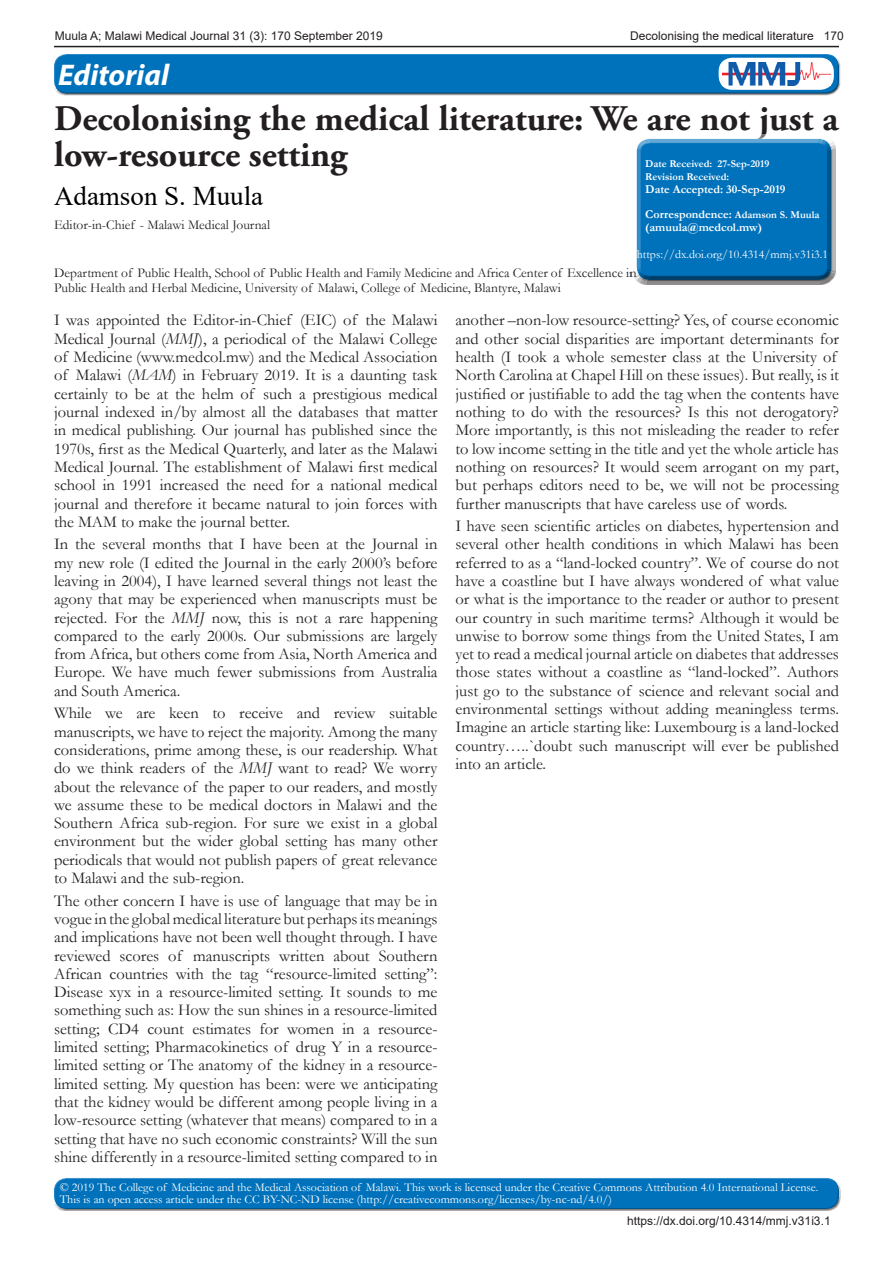
<style>
.page{position:relative;width:893px;height:1263px;background:#fff}
.page>*{position:absolute;margin:0;border:0;box-sizing:border-box;transform-origin:0 0}
.t1{font:700 36px/36px "Adobe Garamond Pro";color:#231f20}
.t2{font:italic 700 30px "Myriad Pro";color:#fff}
.MMJ_Author_Name{font:27px "Times New Roman";color:#000}
.MMJ_Body_Text{font:16.5px/18.3px "Garamond";color:#231f20;text-align:justify}
.MMJ_Author_Name-2{font:13.5px/15px "Garamond";color:#231f20}
.t3{font:12px/12px "Garamond";color:#fff}
.t4{font:12px "Arial";color:#231f20}
.t5{font:700 12px/25.5px "Garamond";color:#fff}
.t6{font:700 10.5px/12.8px "Garamond";color:#fff}
.s1{font-size:10.5px}
.s2{font-style:italic}
</style>
<div class="page">
<hr style="left:54px;top:46px;width:785px;height:1px;background:#231f20">
<div style="left:52px;top:1176px;width:789px;height:28px;background:#fff;opacity:.75"></div>
<div style="left:52px;top:1181px;width:789px;height:30px;background:#231f20;opacity:.75"></div>
<div style="left:52px;top:52px;width:788px;height:39px;background:#fff;opacity:.75"></div>
<div style="left:52px;top:59px;width:788px;height:36px;background:#231f20;opacity:.75"></div>
<div style="left:719px;top:58px;width:115px;height:32px;background:#fff;border-radius:13px"></div>
<img style="left:722px;top:62px;width:108px;height:23px">
<div style="left:631px;top:134px;width:205px;height:142px;background:#fff;opacity:.75"></div>
<div style="left:631px;top:141px;width:205px;height:144px;background:#231f20;opacity:.75"></div>
<p class="t4" style="left:55px;top:27px;width:330px">Muula A; Malawi Medical Journal 31 (3): 170 September 2019</p>
<p class="t4" style="left:630px;top:27px;width:215px">Decolonising the medical literature 170</p>
<h2 class="t2" style="left:58px;top:55px;width:112px">Editorial</h2>
<p class="t1" style="left:54px;top:102px;width:786px">Decolonising the medical literature: We are not just a low-resource setting</p>
<p class="MMJ_Author_Name" style="left:54px;top:177px;width:211px">Adamson S. Muula</p>
<p class="MMJ_Author_Name-2" style="left:54px;top:217px;width:218px">Editor-in-Chief - Malawi Medical Journal</p>
<p class="MMJ_Author_Name-2" style="left:54px;top:265px;width:583px">Department of Public Health, School of Public Health and Family Medicine and Africa Center of Excellence in<br>Public Health and Herbal Medicine, University of Malawi, College of Medicine, Blantyre, Malawi</p>
<p class="t6" style="left:645px;top:158px;width:126px">Date Received: 27-Sep-2019<br>Revision Received:</p>
<p class="t5" style="left:645px;top:176px;width:176px">Date Accepted: 30-Sep-2019<br>Correspondence: <span class="s1">Adamson S. Muula</span></p>
<p class="t5" style="left:645px;top:215px;width:118px">(amuula@medcol.mw)</p>
<p class="t3" style="left:637px;top:248px;width:193px">https://dx.doi.org/10.4314/mmj.v31i3.1</p>
<p class="MMJ_Body_Text" style="left:54px;top:311px;width:385px">I was appointed the Editor-in-Chief (EIC) of the Malawi Medical Journal (<span class="s2">MMJ</span>), a periodical of the Malawi College of Medicine (www.medcol.mw) and the Medical Association of Malawi (<span class="s2">MAM</span>) in February 2019. It is a daunting task certainly to be at the helm of such a prestigious medical journal indexed in/by almost all the databases that matter in medical publishing. Our journal has published since the 1970s, first as the Medical Quarterly, and later as the Malawi Medical Journal. The establishment of Malawi first medical school in 1991 increased the need for a national medical journal and therefore it became natural to join forces with the MAM to make the journal better.</p>
<p class="MMJ_Body_Text" style="left:54px;top:535px;width:385px">In the several months that I have been at the Journal in my new role (I edited the Journal in the early 2000’s before leaving in 2004), I have learned several things not least the agony that may be experienced when manuscripts must be rejected. For the <span class="s2">MMJ</span> now, this is not a rare happening compared to the early 2000s. Our submissions are largely from Africa, but others come from Asia, North America and Europe. We have much fewer submissions from Australia and South America.</p>
<p class="MMJ_Body_Text" style="left:54px;top:703px;width:385px">While we are keen to receive and review suitable manuscripts, we have to reject the majority. Among the many considerations, prime among these, is our readership. What do we think readers of the <span class="s2">MMJ</span> want to read? We worry about the relevance of the paper to our readers, and mostly we assume these to be medical doctors in Malawi and the Southern Africa sub-region. For sure we exist in a global environment but the wider global setting has many other periodicals that would not publish papers of great relevance to Malawi and the sub-region.</p>
<p class="MMJ_Body_Text" style="left:54px;top:891px;width:385px">The other concern I have is use of language that may be in vogue in the global medical literature but perhaps its meanings and implications have not been well thought through. I have reviewed scores of manuscripts written about Southern African countries with the tag “resource-limited setting”:<br>Disease xyx in a resource-limited setting. It sounds to me something such as: How the sun shines in a resource-limited setting; CD4 count estimates for women in a resource&shy;limited setting; Pharmacokinetics of drug Y in a resource&shy;limited setting or The anatomy of the kidney in a resource&shy;limited setting. My question has been: were we anticipating that the kidney would be different among people living in a low-resource setting (whatever that means) compared to in a setting that have no such economic constraints? Will the sun shine differently in a resource-limited setting compared to in</p>
<p class="MMJ_Body_Text" style="left:455px;top:311px;width:385px;text-align:left">another –non-low resource-setting? Yes, of course economic and other social disparities are important determinants for health (I took a whole semester class at the University of North Carolina at Chapel Hill on these issues). But really, is it justified or justifiable to add the tag when the contents have nothing to do with the resources? Is this not derogatory?<br>More importantly, is this not misleading the reader to refer to low income setting in the title and yet the whole article has nothing on resources? It would seem arrogant on my part, but perhaps editors need to be, we will not be processing further manuscripts that have careless use of words.</p>
<p class="MMJ_Body_Text" style="left:455px;top:516px;width:385px">I have seen scientific articles on diabetes, hypertension and several other health conditions in which Malawi has been referred to as a “land-locked country”. We of course do not have a coastline but I have always wondered of what value or what is the importance to the reader or author to present our country in such maritime terms? Although it would be unwise to borrow some things from the United States, I am yet to read a medical journal article on diabetes that addresses those states without a coastline as “land-locked”. Authors just go to the substance of science and relevant social and environmental settings without adding meaningless terms.<br>Imagine an article starting like: Luxembourg is a land-locked country…..`doubt such manuscript will ever be published into an article.</p>
<p class="t3" style="left:60px;top:1181px;width:760px">© 2019 The College of Medicine and the Medical Association of Malawi. This work is licensed under the Creative Commons Attribution 4.0 International License.<br>This is an open access article under the CC BY-NC-ND license (http://creativecommons.org/licenses/by-nc-nd/4.0/)</p>
<p class="t4" style="left:627px;top:1212px;width:205px">https://dx.doi.org/10.4314/mmj.v31i3.1</p>
</div>
